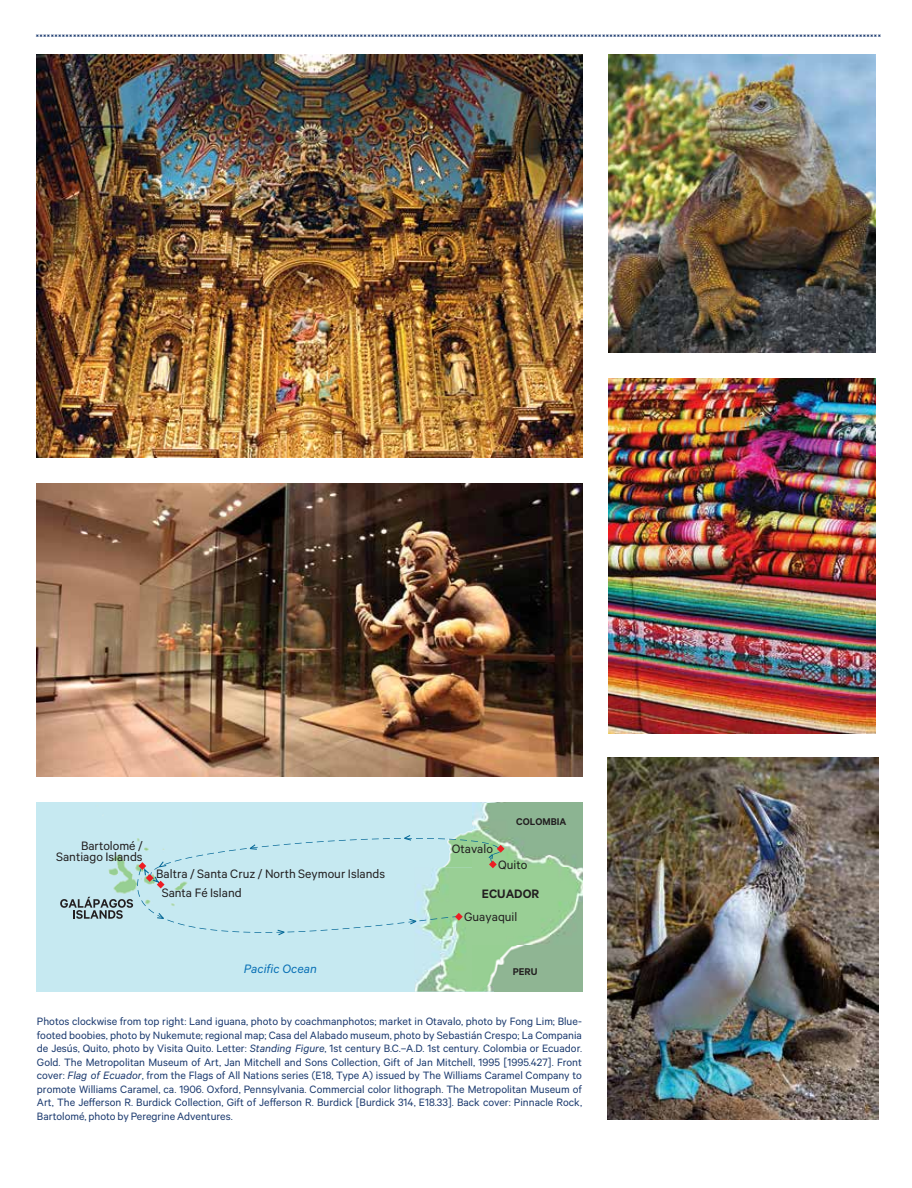
<style>
.page{position:relative;width:912px;height:1188px;background:#fff}
.page>*{position:absolute;margin:0;border:0;box-sizing:border-box;transform-origin:0 0}
.t1{font:13.8px/10.9px "The Met Sans";color:#221f20;text-align:right}
.t2{font:italic 13.8px "The Met Sans";color:#0870b5}
.t3{font:600 13.8px "The Met Sans";color:#221f20}
.t4{font:12px/13.5px "The Met Sans";color:#1a396e;text-align:justify}
.t5{font:600 10.95px "The Met Sans";color:#221f20}
.s1{font-style:italic}
</style>
<div class="page">
<img style="left:607px;top:757px;width:270px;height:363px">
<img style="left:608px;top:378px;width:267px;height:355px">
<img style="left:608px;top:54px;width:267px;height:298px">
<img style="left:36px;top:484px;width:546px;height:293px">
<img style="left:36px;top:54px;width:546px;height:404px">
<div style="left:36px;top:802px;width:546px;height:190px;background:#c6e9f1"></div>
<img style="left:459px;top:831px;width:13px;height:4px">
<img style="left:415px;top:935px;width:79px;height:57px">
<img style="left:472px;top:802px;width:110px;height:183px">
<svg style="left:60px;top:835px;width:444px;height:100px"></svg>
<p class="t1" style="left:56px;top:840px;width:88px">Bartolomé /<br>Santiago Islands</p>
<p class="t1" style="left:156px;top:868px;width:230px">Baltra / Santa Cruz / North Seymour Islands</p>
<p class="t1" style="left:162px;top:887px;width:81px">Santa Fé Island</p>
<p class="t2" style="left:244px;top:960px;width:74px">Pacific Ocean</p>
<p class="t1" style="left:451px;top:843px;width:43px">Otavalo</p>
<p class="t5" style="left:516px;top:815px;width:52px">COLOMBIA</p>
<p class="t1" style="left:498px;top:859px;width:31px">Quito</p>
<p class="t3" style="left:482px;top:886px;width:59px">ECUADOR</p>
<p class="t1" style="left:464px;top:911px;width:55px">Guayaquil</p>
<p class="t5" style="left:512px;top:965px;width:26px">PERU</p>
<p class="t4" style="left:37px;top:1014px;width:546px">Photos clockwise from top right: Land iguana, photo by coachmanphotos; market in Otavalo, photo by Fong Lim; Blue&shy;footed boobies, photo by Nukemute; regional map; Casa del Alabado museum, photo by Sebastián Crespo; La Compania de Jesús, Quito, photo by Visita Quito. Letter: <span class="s1">Standing Figure</span>, 1st century B.C.–A.D. 1st century. Colombia or Ecuador.<br>Gold. The Metropolitan Museum of Art, Jan Mitchell and Sons Collection, Gift of Jan Mitchell, 1995 [1995.427]. Front cover: <span class="s1">Flag of Ecuador</span>, from the Flags of All Nations series (E18, Type A) issued by The Williams Caramel Company to promote Williams Caramel, ca. 1906. Oxford, Pennsylvania. Commercial color lithograph. The Metropolitan Museum of Art, The Jefferson R. Burdick Collection, Gift of Jefferson R. Burdick [Burdick 314, E18.33]. Back cover: Pinnacle Rock, Bartolomé, photo by Peregrine Adventures.</p>
</div>
